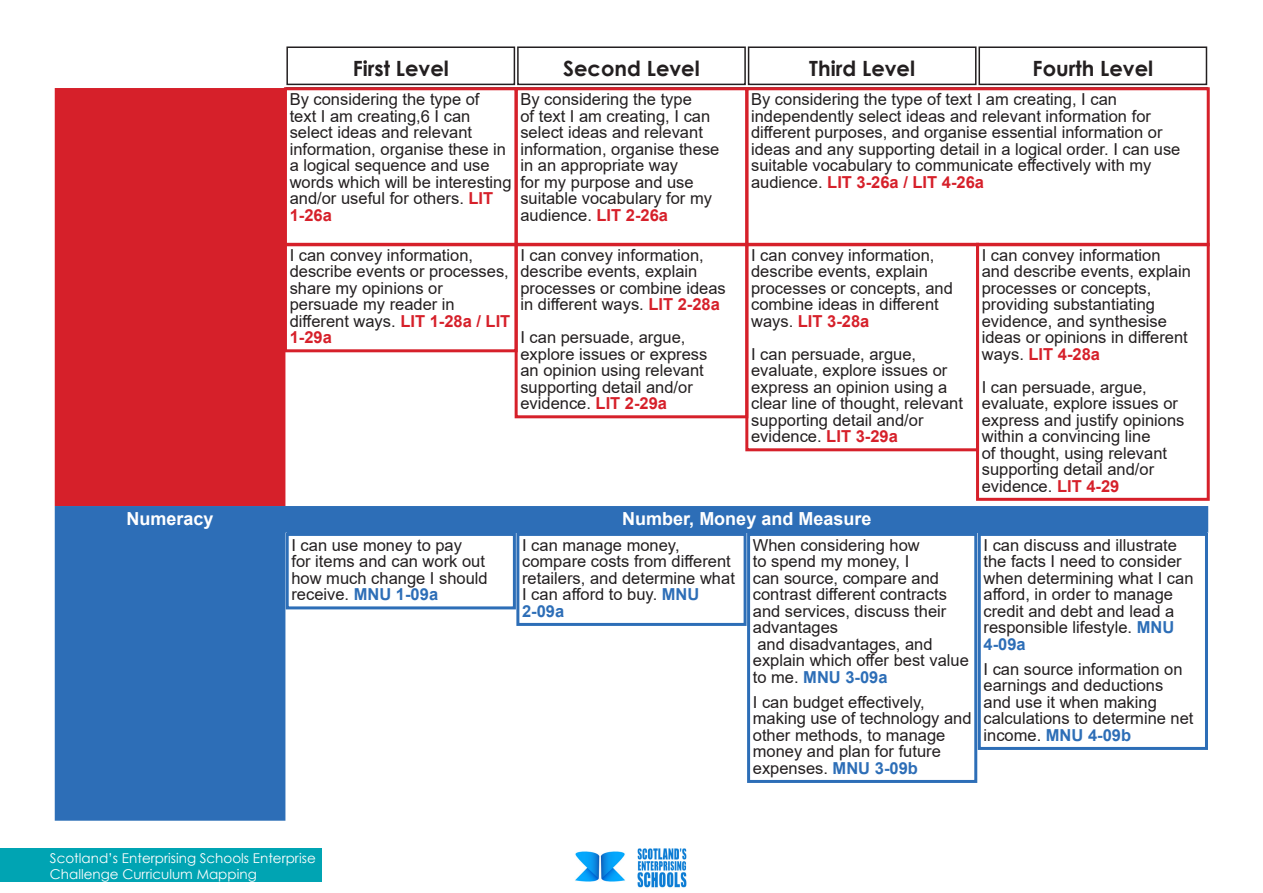
<style>
.page{position:relative;width:1263px;height:893px;background:#fff}
.page>*{position:absolute;margin:0;border:0;box-sizing:border-box;transform-origin:0 0}
.t1{font:700 21px "Century Gothic";color:#231f20}
.Numeracy_Subcategory{font:700 18px "Arial";color:#fff}
.Literacy_and_English{font:16.5px/16.5px "Arial";color:#231f20}
.Numeracy_Text{font:16.5px/16.5px "Arial";color:#231f20}
.t2{font:13.5px/16.5px "Century Gothic";color:#fff}
.s1{font-weight:700;color:#d6202a}
.s2{font-weight:700;color:#2d6eb7}
</style>
<div class="page">
<img style="left:575px;top:848px;width:112px;height:40px">
<div style="left:0;top:848px;width:321px;height:34px;background:#00a4b3"></div>
<div style="left:55px;top:88px;width:230px;height:418px;background:#d6202a"></div>
<svg style="left:55px;top:506px;width:1153px;height:315px"></svg>
<div style="left:286px;top:46px;width:229px;height:39px;border:2px solid #231f20"></div>
<div style="left:517px;top:46px;width:229px;height:39px;border:2px solid #231f20"></div>
<div style="left:748px;top:46px;width:228px;height:39px;border:2px solid #231f20"></div>
<div style="left:978px;top:46px;width:229px;height:39px;border:2px solid #231f20"></div>
<div style="left:284px;top:87px;width:234px;height:159px;border:3px solid #d6202a"></div>
<div style="left:515px;top:87px;width:233px;height:159px;border:3px solid #d6202a"></div>
<div style="left:745px;top:87px;width:465px;height:159px;border:3px solid #d6202a"></div>
<div style="left:284px;top:243px;width:234px;height:109px;border:3px solid #d6202a"></div>
<div style="left:515px;top:243px;width:233px;height:175px;border:3px solid #d6202a"></div>
<div style="left:745px;top:243px;width:234px;height:208px;border:3px solid #d6202a"></div>
<div style="left:976px;top:243px;width:234px;height:258px;border:3px solid #d6202a"></div>
<div style="left:56px;top:508px;width:228px;height:25px;background:#2d6eb7"></div>
<div style="left:287px;top:508px;width:919px;height:25px;background:#2d6eb7"></div>
<div style="left:286px;top:533px;width:230px;height:76px;border:3px solid #2d6eb7"></div>
<div style="left:516px;top:533px;width:231px;height:93px;border:3px solid #2d6eb7"></div>
<div style="left:747px;top:533px;width:230px;height:250px;border:3px solid #2d6eb7"></div>
<div style="left:978px;top:533px;width:230px;height:217px;border:3px solid #2d6eb7"></div>
<p class="t1" style="left:353px;top:52px;width:98px">First Level</p>
<p class="t1" style="left:563px;top:52px;width:138px">Second Level</p>
<p class="t1" style="left:809px;top:52px;width:107px">Third Level</p>
<p class="t1" style="left:1032px;top:52px;width:122px">Fourth Level</p>
<p class="Literacy_and_English" style="left:290px;top:91px;width:223px">By considering the type of<br>text I am creating,6 I can select ideas and relevant information, organise these in a logical sequence and use words which will be interesting and/or useful for others. <span class="s1">LIT<br>1-26a</span></p>
<p class="Literacy_and_English" style="left:520px;top:91px;width:201px">By considering the type<br>of text I am creating, I can select ideas and relevant information, organise these in an appropriate way<br>for my purpose and use suitable vocabulary for my audience. <span class="s1">LIT 2-26a</span></p>
<p class="Literacy_and_English" style="left:751px;top:91px;width:431px">By considering the type of text I am creating, I can independently select ideas and relevant information for different purposes, and organise essential information or ideas and any supporting detail in a logical order. I can use suitable vocabulary to communicate effectively with my audience. <span class="s1">LIT 3-26a / LIT 4-26a</span></p>
<p class="Literacy_and_English" style="left:290px;top:246px;width:222px">I can convey information, describe events or processes, share my opinions or persuade my reader in different ways. <span class="s1">LIT 1-28a / LIT<br>1-29a</span></p>
<p class="Literacy_and_English" style="left:520px;top:246px;width:207px">I can convey information, describe events, explain processes or combine ideas in different ways. <span class="s1">LIT 2-28a</span></p>
<p class="Literacy_and_English" style="left:751px;top:246px;width:203px">I can convey information, describe events, explain processes or concepts, and combine ideas in different ways. <span class="s1">LIT 3-28a</span></p>
<p class="Literacy_and_English" style="left:751px;top:345px;width:213px">I can persuade, argue, evaluate, explore issues or express an opinion using a clear line of thought, relevant supporting detail and/or evidence. <span class="s1">LIT 3-29a</span></p>
<p class="Literacy_and_English" style="left:982px;top:246px;width:211px">I can convey information and describe events, explain processes or concepts, providing substantiating evidence, and synthesise ideas or opinions in different ways. <span class="s1">LIT 4-28a</span></p>
<p class="Literacy_and_English" style="left:982px;top:378px;width:204px">I can persuade, argue, evaluate, explore issues or express and justify opinions within a convincing line<br>of thought, using relevant supporting detail and/or evidence. <span class="s1">LIT 4-29</span></p>
<p class="Literacy_and_English" style="left:520px;top:329px;width:189px">I can persuade, argue, explore issues or express an opinion using relevant supporting detail and/or evidence. <span class="s1">LIT 2-29a</span></p>
<p class="Numeracy_Subcategory" style="left:127px;top:506px;width:89px">Numeracy</p>
<p class="Numeracy_Subcategory" style="left:622px;top:506px;width:251px">Number, Money and Measure</p>
<p class="Numeracy_Text" style="left:291px;top:537px;width:198px">I can use money to pay<br>for items and can work out how much change I should receive. <span class="s2">MNU 1-09a</span></p>
<p class="Numeracy_Text" style="left:522px;top:537px;width:214px">I can manage money, compare costs from different retailers, and determine what<br>I can afford to buy. <span class="s2">MNU<br>2-09a</span></p>
<p class="Numeracy_Text" style="left:753px;top:537px;width:218px">When considering how<br>to spend my money, I<br>can source, compare and contrast different contracts and services, discuss their advantages<br>and disadvantages, and explain which offer best value to me. <span class="s2">MNU 3-09a</span></p>
<p class="Numeracy_Text" style="left:753px;top:694px;width:220px">I can budget effectively, making use of technology and other methods, to manage money and plan for future expenses. <span class="s2">MNU 3-09b</span></p>
<p class="Numeracy_Text" style="left:983px;top:537px;width:212px">I can discuss and illustrate the facts I need to consider when determining what I can afford, in order to manage credit and debt and lead a responsible lifestyle. <span class="s2">MNU<br>4-09a</span></p>
<p class="Numeracy_Text" style="left:983px;top:661px;width:212px">I can source information on earnings and deductions and use it when making calculations to determine net income. <span class="s2">MNU 4-09b</span></p>
<p class="t2" style="left:50px;top:849px;width:267px">Scotland’s Enterprising Schools Enterprise<br>Challenge Curriculum Mapping</p>
</div>
